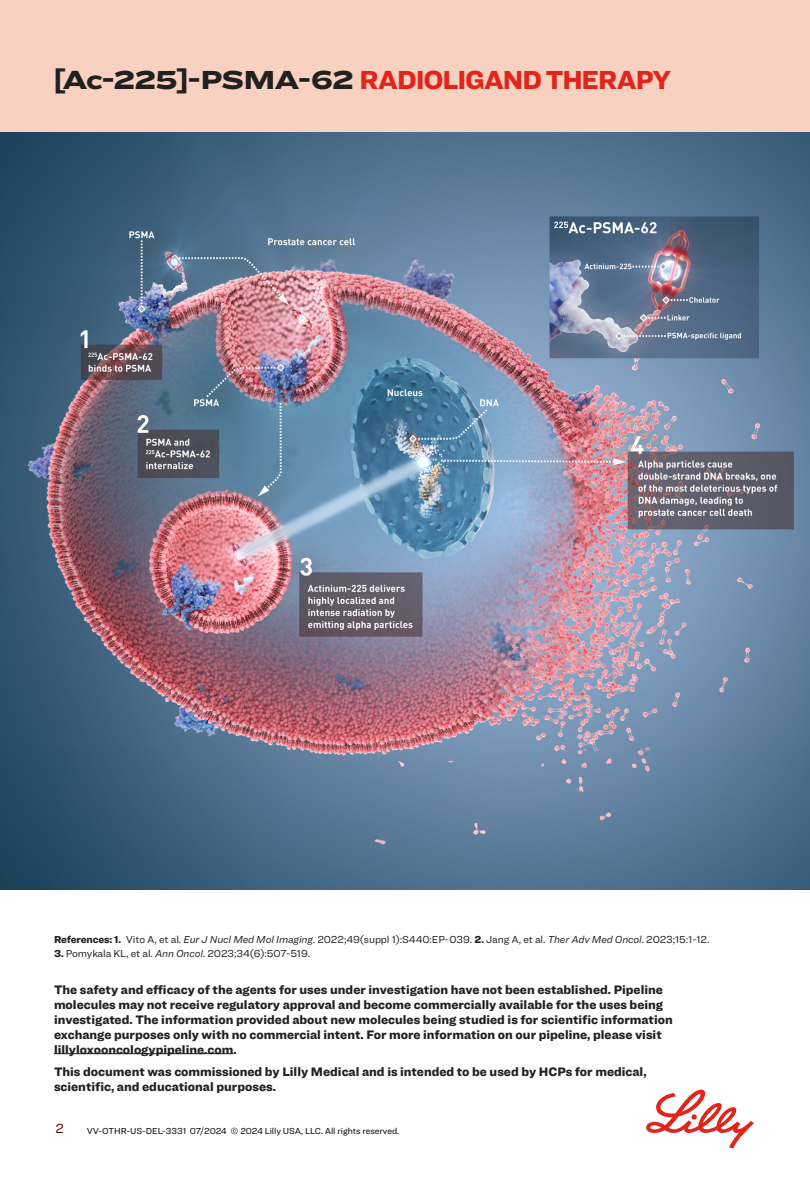
<style>
.page{position:relative;width:810px;height:1188px;background:#fff}
.page>*{position:absolute;margin:0;border:0;box-sizing:border-box;transform-origin:0 0}
.FC_Title_Thin{font:900 27px "Ringside";letter-spacing:-.045em;color:#e1251b}
.t1{font:13.5px "Ringside";color:#521207}
.disclaimer{font:900 12.75px/15px "Ringside";color:#212121}
.references_text{font:10.5px "Ringside";letter-spacing:-.01em;color:#212121}
.t2{font:9px "Ringside";letter-spacing:-.01em;color:#000}
.s1{font-family:"Ringside Extra Wide";color:#212121}
.s2{font-weight:900}
.s3{font-style:italic}
</style>
<div class="page">
<svg style="left:646px;top:1090px;width:108px;height:58px"></svg>
<div style="left:0;top:0;width:810px;height:150px;background:#f8d1c1"></div>
<hr style="left:54px;top:1053px;width:179px;height:1px;background:#212121">
<img style="left:0;top:132px;width:810px;height:758px">
<p class="FC_Title_Thin" style="left:54px;top:60px;width:619px"><span class="s1">[Ac-225]-PSMA-62</span> RADIOLIGAND THERAPY</p>
<p class="references_text" style="left:54px;top:932px;width:657px"><span class="s2">References: 1.</span> Vito A, et al. <span class="s3">Eur J Nucl Med Mol Imaging</span>. 2022;49(suppl 1):S440:EP-039. <span class="s2">2.</span> Jang A, et al. <span class="s3">Ther Adv Med Oncol</span>. 2023;15:1-12.</p>
<p class="references_text" style="left:54px;top:945px;width:258px"><span class="s2">3.</span> Pomykala KL, et al. <span class="s3">Ann Oncol.</span> 2023;34(6):507-519.</p>
<p class="disclaimer" style="left:54px;top:981px;width:620px">The safety and efficacy of the agents for uses under investigation have not been established. Pipeline molecules may not receive regulatory approval and become commercially available for the uses being investigated. The information provided about new molecules being studied is for scientific information exchange purposes only with no commercial intent. For more information on our pipeline, please visit lillyloxooncologypipeline.com.</p>
<p class="disclaimer" style="left:54px;top:1064px;width:594px">This document was commissioned by Lilly Medical and is intended to be used by HCPs for medical, scientific, and educational purposes.</p>
<p class="t1" style="left:55px;top:1119px;width:10px">2</p>
<p class="t2" style="left:87px;top:1124px;width:314px">VV-OTHR-US-DEL-3331 07/2024 © 2024 Lilly USA, LLC. All rights reserved.</p>
</div>
